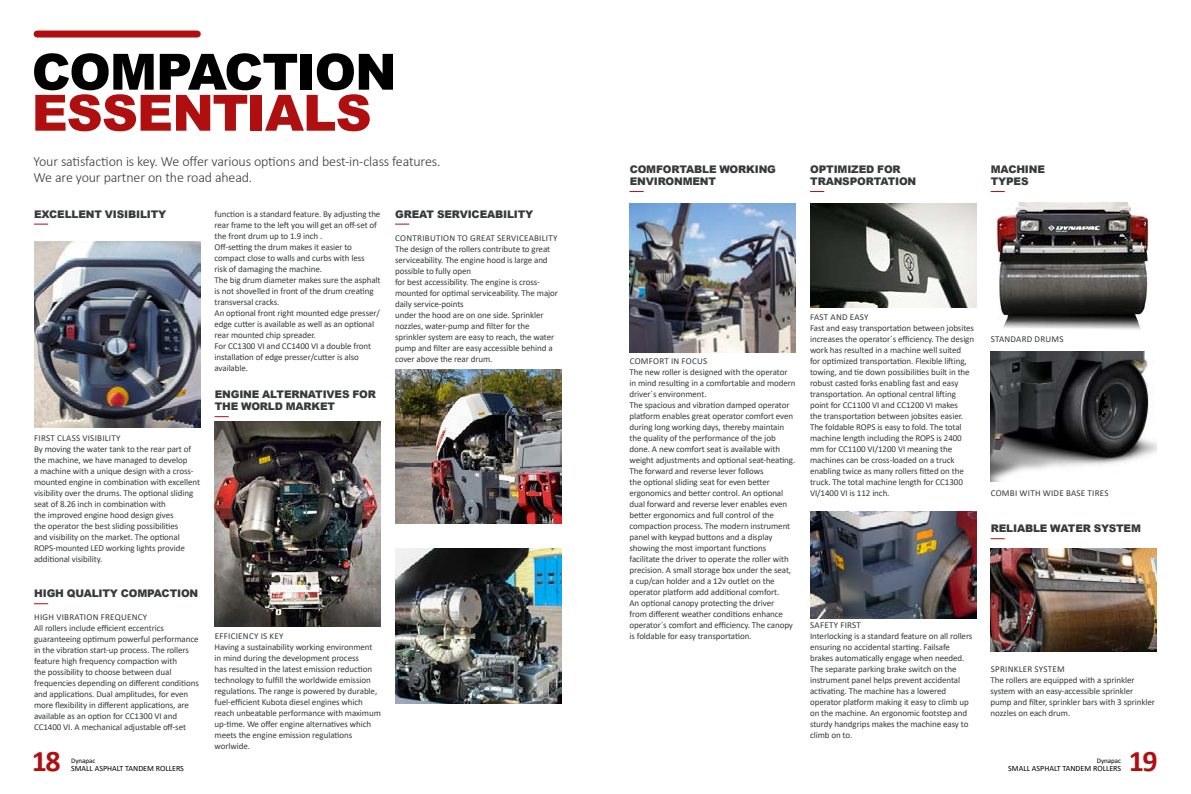
<style>
.page{position:relative;width:1191px;height:794px;background:#fff}
.page>*{position:absolute;margin:0;border:0;box-sizing:border-box;transform-origin:0 0}
.t1{font:900 50px "Arial";letter-spacing:-.025em;color:#000}
.t2{font:900 50px "Arial";letter-spacing:-.02em;color:#b00f10}
.t3{font:700 30px "Calibri";color:#b00f10}
.t4{font:300 14px/16px "Calibri";letter-spacing:-.01em;color:#373a3b}
.t5{font:900 10.5px/12px "Arial";letter-spacing:-.015em;color:#373a3b}
.t6{font:9px/11px "Calibri";letter-spacing:-.01em;color:#373a3b}
.t7{font:9px "Calibri";letter-spacing:.03em;color:#373a3b}
.t8{font:8px "Calibri";color:#000}
.t9{font:7px "Calibri";color:#000}
</style>
<div class="page">
<svg style="left:34px;top:224px;width:14px;height:1px"></svg>
<img style="left:34px;top:242px;width:166px;height:185px">
<svg style="left:34px;top:603px;width:14px;height:1px"></svg>
<svg style="left:629px;top:191px;width:14px;height:1px"></svg>
<img style="left:629px;top:204px;width:167px;height:148px">
<svg style="left:214px;top:416px;width:15px;height:1px"></svg>
<img style="left:214px;top:421px;width:167px;height:205px">
<svg style="left:810px;top:191px;width:14px;height:1px"></svg>
<img style="left:810px;top:203px;width:166px;height:104px">
<img style="left:810px;top:512px;width:166px;height:106px">
<svg style="left:395px;top:224px;width:14px;height:1px"></svg>
<img style="left:395px;top:369px;width:166px;height:154px">
<img style="left:395px;top:549px;width:166px;height:154px">
<svg style="left:990px;top:191px;width:14px;height:1px"></svg>
<img style="left:996px;top:203px;width:153px;height:127px">
<img style="left:990px;top:352px;width:167px;height:129px">
<svg style="left:990px;top:538px;width:14px;height:1px"></svg>
<img style="left:990px;top:548px;width:167px;height:103px">
<div style="left:37px;top:31px;width:160px;height:7px;background:#b00f10"></div>
<h1 class="t1" style="left:32px;top:35px;width:366px">COMPACTION</h1>
<h1 class="t2" style="left:32px;top:76px;width:341px">ESSENTIALS</h1>
<h3 class="t4" style="left:34px;top:153px;width:408px">Your satisfaction is key. We offer various options and best-in-class features.<br>We are your partner on the road ahead.</h3>
<p class="t5" style="left:34px;top:207px;width:134px">EXCELLENT VISIBILITY</p>
<p class="t6" style="left:34px;top:432px;width:168px">FIRST CLASS VISIBILITY<br>By moving the water tank to the rear part of the machine, we have managed to develop<br>a machine with a unique design with a cross&shy;mounted engine in combination with excellent visibility over the drums. The optional sliding seat of 8.26 inch in combination with<br>the improved engine hood design gives<br>the operator the best sliding possibilities<br>and visibility on the market. The optional ROPS-mounted LED working lights provide additional visibility.</p>
<p class="t5" style="left:34px;top:587px;width:166px">HIGH QUALITY COMPACTION</p>
<p class="t6" style="left:34px;top:611px;width:166px">HIGH VIBRATION FREQUENCY<br>All rollers include efficient eccentrics guaranteeing optimum powerful performance in the vibration start-up process. The rollers feature high frequency compaction with<br>the possibility to choose between dual frequencies depending on different conditions and applications. Dual amplitudes, for even more flexibility in different applications, are available as an option for CC1300 VI and CC1400 VI. A mechanical adjustable off-set</p>
<h2 class="t3" style="left:32px;top:740px;width:30px">18</h2>
<p class="t9" style="left:71px;top:756px;width:26px">Dynapac</p>
<p class="t8" style="left:71px;top:763px;width:114px">SMALL ASPHALT TANDEM ROLLERS</p>
<p class="t6" style="left:214px;top:208px;width:167px">function is a standard feature. By adjusting the rear frame to the left you will get an off-set of the front drum up to 1.9 inch .<br>Off-setting the drum makes it easier to compact close to walls and curbs with less<br>risk of damaging the machine.<br>The big drum diameter makes sure the asphalt is not shovelled in front of the drum creating transversal cracks.<br>An optional front right mounted edge presser/ edge cutter is available as well as an optional rear mounted chip spreader.<br>For CC1300 VI and CC1400 VI a double front installation of edge presser/cutter is also available.</p>
<p class="t5" style="left:215px;top:388px;width:163px">ENGINE ALTERNATIVES FOR<br>THE WORLD MARKET</p>
<p class="t6" style="left:214px;top:630px;width:168px">EFFICIENCY IS KEY<br>Having a sustainability working environment in mind during the development process<br>has resulted in the latest emission reduction technology to fulfill the worldwide emission regulations. The range is powered by durable, fuel-efficient Kubota diesel engines which reach unbeatable performance with maximum up-time. We offer engine alternatives which meets the engine emission regulations worlwide.</p>
<p class="t5" style="left:395px;top:207px;width:140px">GREAT SERVICEABILITY</p>
<p class="t6" style="left:395px;top:232px;width:164px">CONTRIBUTION TO GREAT SERVICEABILITY The design of the rollers contribute to great serviceability. The engine hood is large and possible to fully open<br>for best accessibility. The engine is cross&shy;mounted for optimal serviceability. The major daily service-points<br>under the hood are on one side. Sprinkler nozzles, water-pump and filter for the sprinkler system are easy to reach, the water pump and filter are easy accessible behind a cover above the rear drum.</p>
<p class="t5" style="left:629px;top:163px;width:148px">COMFORTABLE WORKING<br>ENVIRONMENT</p>
<p class="t5" style="left:810px;top:163px;width:108px">OPTIMIZED FOR<br>TRANSPORTATION</p>
<p class="t5" style="left:990px;top:163px;width:56px">MACHINE<br>TYPES</p>
<p class="t6" style="left:629px;top:355px;width:168px">COMFORT IN FOCUS<br>The new roller is designed with the operator in mind resulting in a comfortable and modern driver´s environment.<br>The spacious and vibration damped operator platform enables great operator comfort even during long working days, thereby maintain the quality of the performance of the job done. A new comfort seat is available with weight adjustments and optional seat-heating.<br>The forward and reverse lever follows<br>the optional sliding seat for even better ergonomics and better control. An optional dual forward and reverse lever enables even better ergonomics and full control of the compaction process. The modern instrument panel with keypad buttons and a display showing the most important functions facilitate the driver to operate the roller with precision. A small storage box under the seat, a cup/can holder and a 12v outlet on the operator platform add additional comfort.<br>An optional canopy protecting the driver<br>from different weather conditions enhance operator´s comfort and efficiency. The canopy is foldable for easy transportation.</p>
<p class="t6" style="left:810px;top:311px;width:166px">FAST AND EASY<br>Fast and easy transportation between jobsites increases the operator´s efficiency. The design work has resulted in a machine well suited<br>for optimized transportation. Flexible lifting, towing, and tie down possibilities built in the robust casted forks enabling fast and easy transportation. An optional central lifting point for CC1100 VI and CC1200 VI makes<br>the transportation between jobsites easier.<br>The foldable ROPS is easy to fold. The total machine length including the ROPS is 2400 mm for CC1100 VI/1200 VI meaning the machines can be cross-loaded on a truck enabling twice as many rollers fitted on the truck. The total machine length for CC1300<br>VI/1400 VI is 112 inch.</p>
<p class="t6" style="left:810px;top:619px;width:164px">SAFETY FIRST<br>Interlocking is a standard feature on all rollers ensuring no accidental starting. Failsafe brakes automatically engage when needed.<br>The separate parking brake switch on the instrument panel helps prevent accidental activating. The machine has a lowered operator platform making it easy to climb up on the machine. An ergonomic footstep and sturdy handgrips makes the machine easy to climb on to.</p>
<p class="t7" style="left:990px;top:333px;width:74px">STANDARD DRUMS</p>
<p class="t7" style="left:990px;top:487px;width:119px">COMBI WITH WIDE BASE TIRES</p>
<p class="t5" style="left:990px;top:522px;width:152px">RELIABLE WATER SYSTEM</p>
<p class="t6" style="left:990px;top:663px;width:166px">SPRINKLER SYSTEM<br>The rollers are equipped with a sprinkler system with an easy-accessible sprinkler pump and filter, sprinkler bars with 3 sprinkler nozzles on each drum.</p>
<p class="t9" style="left:1096px;top:756px;width:26px">Dynapac</p>
<p class="t8" style="left:1008px;top:763px;width:114px">SMALL ASPHALT TANDEM ROLLERS</p>
<h2 class="t3" style="left:1128px;top:740px;width:30px">19</h2>
</div>
